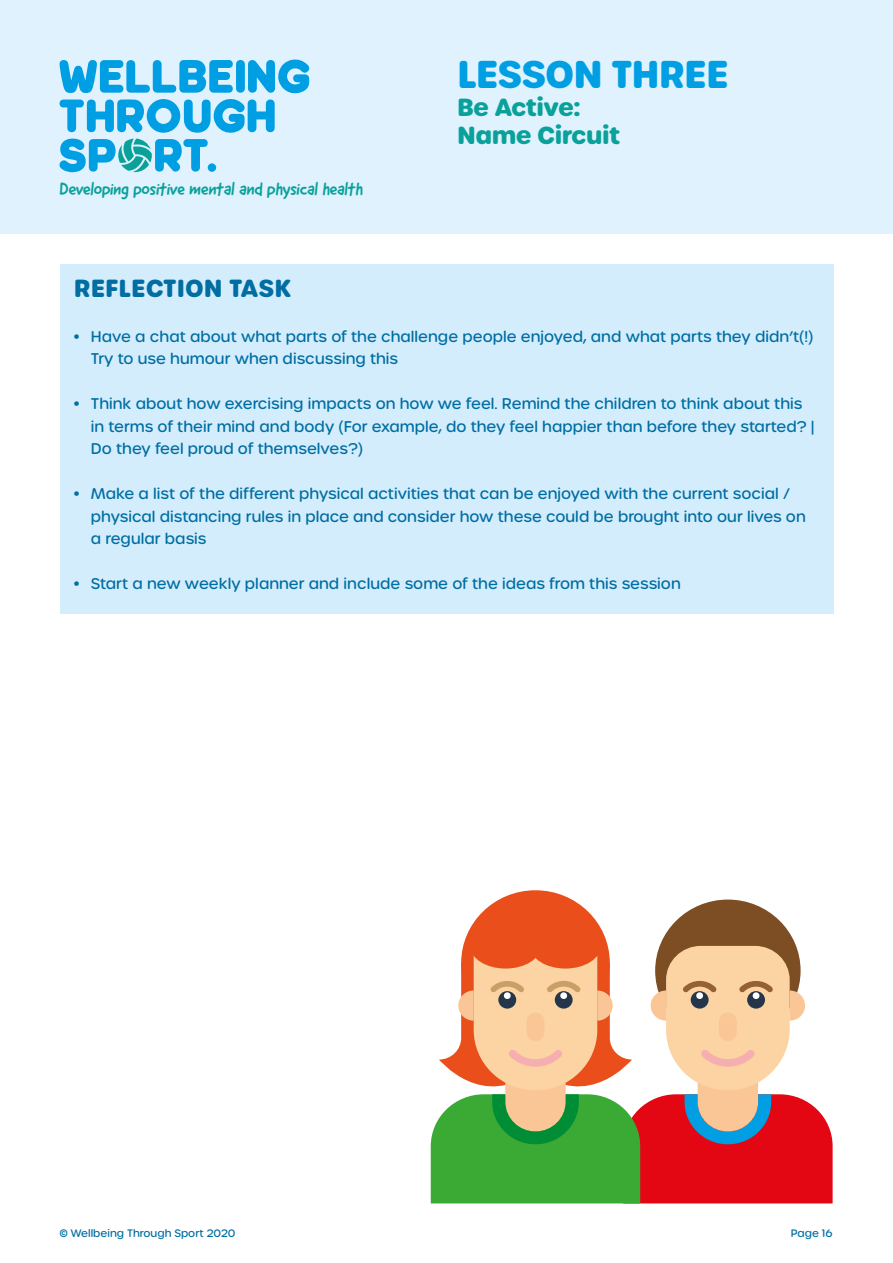
<style>
.page{position:relative;width:893px;height:1263px;background:#fff}
.page>*{position:absolute;margin:0;border:0;box-sizing:border-box;transform-origin:0 0}
.t1{font:700 37.5px "Urbane Rounded";letter-spacing:-.025em;color:#009fe3}
.t2{font:700 24px/28.2px "Urbane Rounded";letter-spacing:-.025em;color:#0aa19a}
.t3{font:700 24px "Urbane Rounded";color:#006ea3}
.t4{font:18px "Good Dog New";letter-spacing:-.025em;color:#0aa19a}
.t5{font:500 15px/22.5px "Urbane Rounded";color:#006ea3}
.t6{font:500 10.5px "Urbane Rounded";color:#006ea3}
</style>
<div class="page">
<div style="left:0;top:0;width:893px;height:234px;background:#dff2fd"></div>
<svg style="left:59px;top:59px;width:251px;height:113px"></svg>
<div style="left:60px;top:264px;width:773px;height:349px;background:#d4edfc"></div>
<div style="left:655px;top:899px;width:146px;height:143px;background:#7d4e24;border-radius:50%"></div>
<div style="left:461px;top:890px;width:149px;height:146px;background:#e94e1b;border-radius:50%"></div>
<svg style="left:431px;top:939px;width:402px;height:264px"></svg>
<p class="t4" style="left:60px;top:177px;width:305px">Developing positive mental and physical health</p>
<h1 class="t1" style="left:457px;top:48px;width:273px">LESSON THREE</h1>
<h2 class="t2" style="left:457px;top:93px;width:165px">Be Active:<br>Name Circuit</h2>
<h2 class="t3" style="left:74px;top:271px;width:219px">REFLECTION TASK</h2>
<p class="t5" style="left:91px;top:325px;width:724px;text-indent:-17px">• Have a chat about what parts of the challenge people enjoyed, and what parts they didn’t(!)<br>Try to use humour when discussing this</p>
<p class="t5" style="left:91px;top:393px;width:725px;text-indent:-17px">• Think about how exercising impacts on how we feel. Remind the children to think about this in terms of their mind and body (For example, do they feel happier than before they started? |<br>Do they feel proud of themselves?)</p>
<p class="t5" style="left:91px;top:483px;width:716px;text-indent:-17px">• Make a list of the different physical activities that can be enjoyed with the current social / physical distancing rules in place and consider how these could be brought into our lives on a regular basis</p>
<p class="t5" style="left:74px;top:573px;width:608px">• Start a new weekly planner and include some of the ideas from this session</p>
<p class="t6" style="left:60px;top:1226px;width:178px">© Wellbeing Through Sport 2020</p>
<p class="t6" style="left:791px;top:1226px;width:43px">Page 16</p>
</div>
